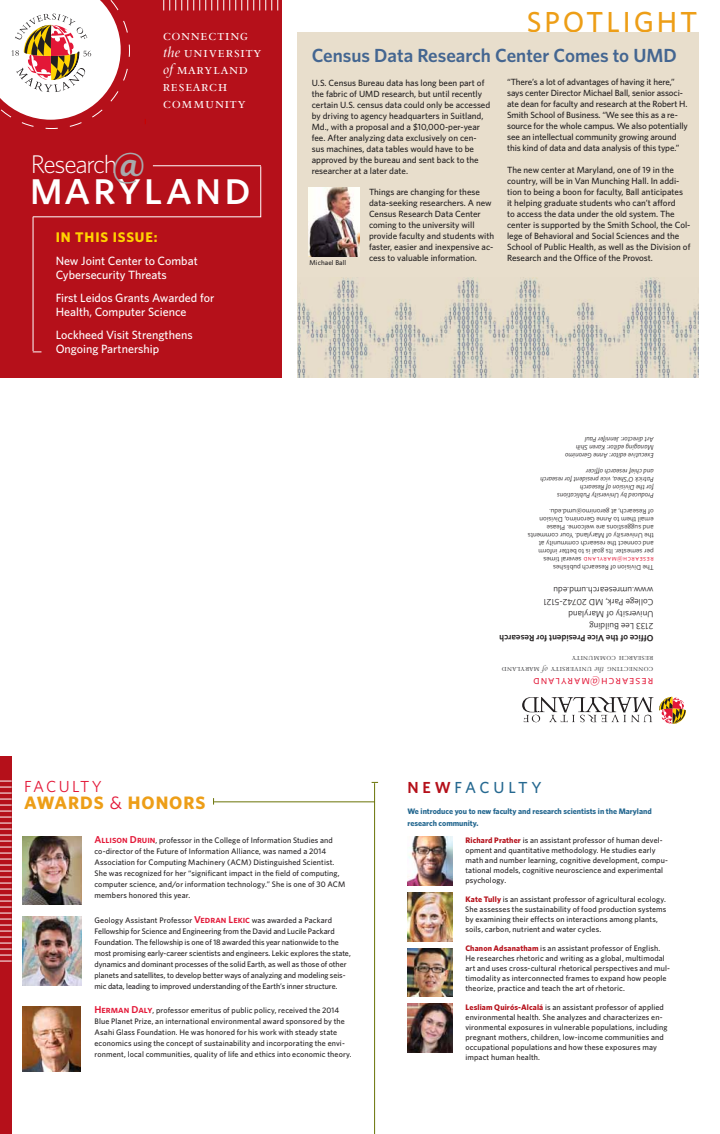
<style>
.page{position:relative;width:720px;height:1134px;background:#fff}
.page>*{position:absolute;margin:0;border:0;box-sizing:border-box;transform-origin:0 0}
.t1{font:48.8px "Whitney Medium SC";letter-spacing:.05em;color:#fff}
.t2{font:italic 600 40px "Whitney";color:#a7a9ac}
.t3{font:500 29px "Whitney";letter-spacing:.1em;color:#ed9e17}
.t4{font:300 25.6px "Whitney";letter-spacing:-.05em;color:#fff}
.t5{font:600 19px "Whitney";color:#446691}
.t6{font:700 18px "Whitney";letter-spacing:.135em;color:#ed9e17}
.t7{font:16px/17px "Bembo Expert";letter-spacing:.04em;color:#fff}
.t8{font:500 16px "Whitney";color:#256890}
.t9{font:16px "Whitney";color:#e31737}
.t10{font:700 14px "Whitney";color:#ffd200}
.t11{font:500 12px/14px "Whitney";color:#fff}
.t12{font:12px "Whitney";color:#e31737}
.t13{font:500 9px/11px "Whitney";color:#221f20}
.t14{font:9px/12px "Whitney";color:#221f20}
.t15{font:9px/10.8px "Bembo Expert";letter-spacing:.01em;color:#4d4d4f}
.t16{font:600 9px "Whitney";color:#221f20}
.t17{font:500 8px/10px "Whitney";letter-spacing:.015em;color:#221f20}
.t18{font:500 8px/11px "Whitney";letter-spacing:-.005em;color:#221f20}
.t19{font:700 8px/12px "Whitney";letter-spacing:-.005em;color:#256890}
.t20{font:7px/8px "Whitney";color:#221f20}
.t21{font:italic 7px/8px "Whitney";color:#221f20}
.t22{font:500 7px "Whitney";letter-spacing:.01em;color:#221f20}
.s1{font-family:"Bembo";font-style:italic}
.s2{color:#e31737}
.s3{font-weight:400;color:#e31737}
.s4{font-family:"Whitney Semibold SC";font-weight:400;font-size:10px;color:#e31737}
.s5{font-weight:600;color:#b5101a}
.s6{font-weight:700;color:#b5101a}
</style>
<div class="page">
<div style="left:0;top:756px;width:12px;height:378px;background:#b5101a"></div>
<svg style="left:522px;top:697px;width:131px;height:25px"></svg>
<svg style="left:659px;top:697px;width:27px;height:27px"></svg>
<svg style="left:0;top:781px;width:12px;height:181px"></svg>
<hr style="left:214px;top:802px;width:161px;height:1px;background:#6a7307">
<img style="left:23px;top:917px;width:58px;height:68px">
<img style="left:23px;top:836px;width:58px;height:69px">
<div style="left:23px;top:1006px;width:58px;height:69px;background:linear-gradient(to right,#fff,#fff)"></div>
<img style="left:23px;top:1006px;width:58px;height:65px">
<div style="left:0;top:0;width:282px;height:378px;background:#b5101a"></div>
<svg style="left:163px;top:0;width:116px;height:10px"></svg>
<svg style="left:0;top:0;width:130px;height:129px"></svg>
<svg style="left:32px;top:166px;width:229px;height:51px"></svg>
<hr style="left:33px;top:217px;width:1px;height:134px;background:#fff">
<hr style="left:374px;top:783px;width:1px;height:351px;background:#6a7307">
<div style="left:297px;top:32px;width:401px;height:346px;background:#e8decc"></div>
<img style="left:309px;top:187px;width:51px;height:69px">
<img style="left:297px;top:277px;width:401px;height:101px">
<img style="left:408px;top:837px;width:45px;height:48px">
<img style="left:408px;top:893px;width:45px;height:49px">
<img style="left:408px;top:948px;width:45px;height:49px">
<img style="left:408px;top:1004px;width:45px;height:48px">
<h3 class="t7" style="left:163px;top:27px;width:100px">connecting <span class="s1">the</span> university <span class="s1">of</span> maryland research community</h3>
<h2 class="t2" style="left:112px;top:140px;width:35px">@</h2>
<h3 class="t4" style="left:31px;top:149px;width:88px">Research</h3>
<h1 class="t1" style="left:29px;top:158px;width:223px">≤aryland</h1>
<h3 class="t10" style="left:56px;top:229px;width:103px">in this issue:</h3>
<h3 class="t11" style="left:56px;top:254px;width:144px">New Joint Center to Combat<br>Cybersecurity Threats</h3>
<h3 class="t11" style="left:56px;top:291px;width:160px">First Leidos Grants Awarded for<br>Health, Computer Science</h3>
<h3 class="t11" style="left:56px;top:328px;width:138px">Lockheed Visit Strengthens<br>Ongoing Partnership</h3>
<h3 class="t3" style="left:527px;top:4px;width:172px">SPOTLIGHT</h3>
<h3 class="t5" style="left:312px;top:44px;width:367px">Census Data Research Center Comes to UMD</h3>
<p class="t13" style="left:312px;top:77px;width:180px">U.S. Census Bureau data has long been part of the fabric of UMD research, but until recently certain U.S. census data could only be accessed by driving to agency headquarters in Suitland, Md., with a proposal and a $10,000-per-year fee. After analyzing data exclusively on cen&shy;sus machines, data tables would have to be approved by the bureau and sent back to the researcher at a later date.</p>
<p class="t13" style="left:369px;top:187px;width:127px">Things are changing for these data-seeking researchers. A new<br>Census Research Data Center coming to the university will provide faculty and students with faster, easier and inexpensive ac&shy;cess to valuable information.</p>
<p class="t13" style="left:507px;top:77px;width:182px">“There’s a lot of advantages of having it here,” says center Director Michael Ball, senior associ&shy;ate dean for faculty and research at the Robert H.<br>Smith School of Business. “We see this as a re&shy;source for the whole campus. We also potentially see an intellectual community growing around this kind of data and data analysis of this type.”</p>
<p class="t13" style="left:507px;top:165px;width:185px">The new center at Maryland, one of 19 in the country, will be in Van Munching Hall. In addi&shy;tion to being a boon for faculty, Ball anticipates it helping graduate students who can’t afford<br>to access the data under the old system. The center is supported by the Smith School, the Col&shy;lege of Behavioral and Social Sciences and the School of Public Health, as well as the Division of Research and the Office of the Provost.</p>
<p class="t22" style="left:310px;top:258px;width:38px">Michael Ball</p>
<p class="t21" style="left:654px;top:459px;width:90px;rotate:-180deg">Executive editor: Anne Geronimo<br>Managing editor: Karen Shih<br>Art director: Jennifer Paul</p>
<p class="t21" style="left:654px;top:499px;width:115px;rotate:-180deg">Produced by University Publications<br>for the Division of Research<br>Patrick O’Shea, vice president for research and chief research officer</p>
<p class="t20" style="left:654px;top:571px;width:128px;rotate:-180deg">THE DIVISION OF RESEARCH PUBLISHES <span class="s2">RESEARCH@MARYLAND</span> SEVERAL TIMES<br>PER SEMESTER. ITS GOAL IS TO BETTER INFORM AND CONNECT THE RESEARCH COMMUNITY AT<br>THE UNIVERSITY OF MARYLAND. YOUR COMMENTS AND SUGGESTIONS ARE WELCOME. PLEASE<br>EMAIL THEM TO ANNE GERONIMO, DIVISION<br>OF RESEARCH, AT GERONIMO@UMD.EDU.</p>
<p class="t14" style="left:653px;top:632px;width:111px;rotate:-180deg">2133 LEE BUILDING<br>UNIVERSITY OF MARYLAND<br>COLLEGE PARK, MD 20742-5121<br>WWW.UMRESEARCH.UMD.EDU</p>
<p class="t16" style="left:653px;top:644px;width:156px;rotate:-180deg">Office of the Vice President for Research</p>
<p class="t15" style="left:653px;top:675px;width:153px;rotate:-180deg">connecting <span class="s1">the</span> university <span class="s1">of</span> maryland research community</p>
<h3 class="t12" style="left:653px;top:690px;width:122px;rotate:-180deg">RESEARCH@MARYLAND</h3>
<h3 class="t9" style="left:24px;top:776px;width:22px">FACULTY</h3>
<h3 class="t6" style="left:24px;top:792px;width:28px">Award</h3>
<h3 class="t6" style="left:94px;top:792px;width:113px">s <span class="s3">&amp;</span> Honors</h3>
<p class="t17" style="left:94px;top:835px;width:252px;line-height:11px"><span class="s4">Allison Druin</span>, professor in the College of Information Studies and co-director of the Future of Information Alliance, was named a 2014<br>Association for Computing Machinery (ACM) Distinguished Scientist.<br>She was recognized for her “significant impact in the field of computing, computer science, and/or information technology.” She is one of 30 ACM members honored this year.</p>
<p class="t18" style="left:94px;top:914px;width:258px">Geology Assistant Professor <span class="s4">Vedran Lekic</span> was awarded a Packard Fellowship for Science and Engineering from the David and Lucile Packard Foundation. The fellowship is one of 18 awarded this year nationwide to the most promising early-career scientists and engineers. Lekic explores the state, dynamics and dominant processes of the solid Earth, as well as those of other planets and satellites, to develop better ways of analyzing and modeling seis&shy;mic data, leading to improved understanding of the Earth’s inner structure.</p>
<p class="t17" style="left:94px;top:1005px;width:259px;line-height:11px"><span class="s4">Herman Daly</span>, professor emeritus of public policy, received the 2014<br>Blue Planet Prize, an international environmental award sponsored by the Asahi Glass Foundation. He was honored for his work with steady state economics using the concept of sustainability and incorporating the envi&shy;ronment, local communities, quality of life and ethics into economic theory.</p>
<h3 class="t8" style="left:408px;top:777px;width:71px"><span class="s5">New</span>Facult</h3>
<h3 class="t8" style="left:532px;top:777px;width:12px">y</h3>
<p class="t19" style="left:408px;top:805px;width:246px">We introduce you to new faculty and research scientists in the Maryland research community.</p>
<p class="t17" style="left:465px;top:835px;width:204px"><span class="s6">Richard Prather</span> is an assistant professor of human devel&shy;opment and quantitative methodology. He studies early math and number learning, cognitive development, compu&shy;tational models, cognitive neuroscience and experimental psychology.</p>
<p class="t17" style="left:465px;top:894px;width:203px"><span class="s6">Kate Tully</span> is an assistant professor of agricultural ecology.<br>She assesses the sustainability of food production systems by examining their effects on interactions among plants, soils, carbon, nutrient and water cycles.</p>
<p class="t17" style="left:465px;top:943px;width:206px"><span class="s6">Chanon Adsanatham</span> is an assistant professor of English.<br>He researches rhetoric and writing as a global, multimodal art and uses cross-cultural rhetorical perspectives and mul&shy;timodality as interconnected frames to expand how people theorize, practice and teach the art of rhetoric.</p>
<p class="t17" style="left:465px;top:1002px;width:204px"><span class="s6">Lesliam Quirós-Alcalá</span> is an assistant professor of applied environmental health. She analyzes and characterizes en&shy;vironmental exposures in vulnerable populations, including pregnant mothers, children, low-income communities and occupational populations and how these exposures may impact human health.</p>
</div>
